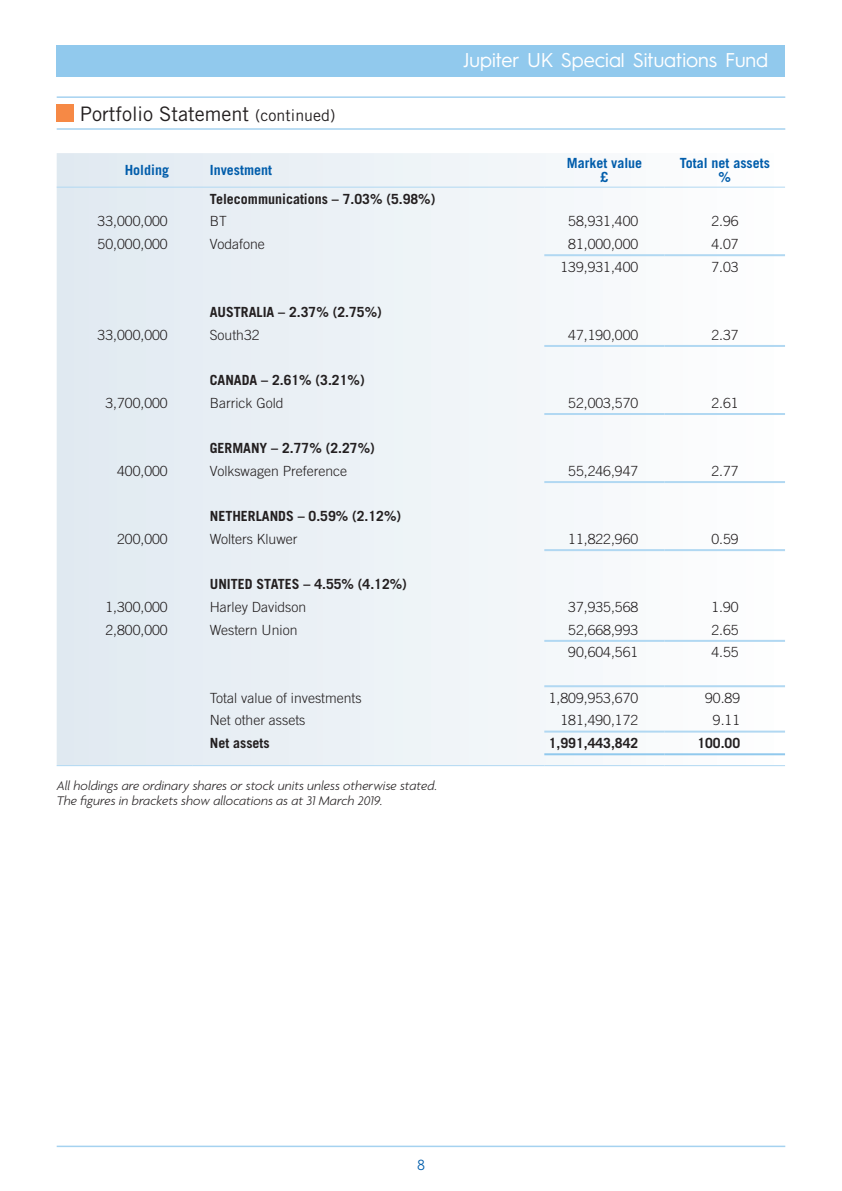
<style>
.page{position:relative;width:842px;height:1191px;background:#fff}
.page>*{position:absolute;margin:0;border:0;box-sizing:border-box;transform-origin:0 0}
.t1{font:20px "Hurme Geometric Sans 3";color:#fff}
.t2{font:20px "Trade Gothic LT Std";color:#231f20}
.t3{font:300 16px "Agenda";color:#015dab}
.t4{font:300 14px "Trade Gothic LT Std";color:#231f20}
.t5{font:700 14px "Trade Gothic LT Std";color:#231f20}
.t6{font:700 14px/14px "Trade Gothic LT Std";color:#015dab;text-align:center}
.t7{font:italic 300 13.6px/15px "Agenda";color:#231f20}
.s1{font-size:16px}
</style>
<div class="page">
<hr style="left:57px;top:1145px;width:728px;height:2px;background:#a5d2f0">
<div style="left:57px;top:45px;width:728px;height:32px;background:#91c9ed"></div>
<hr style="left:57px;top:96px;width:728px;height:2px;background:#a5d2f0">
<hr style="left:57px;top:128px;width:728px;height:2px;background:#a5d2f0">
<div style="left:57px;top:104px;width:17px;height:17px;background:#f68945"></div>
<svg style="left:57px;top:153px;width:728px;height:465px"></svg>
<hr style="left:57px;top:187px;width:136px;height:1px;background:#b1d8f2">
<hr style="left:193px;top:187px;width:351px;height:1px;background:#b1d8f2">
<hr style="left:544px;top:187px;width:121px;height:1px;background:#b1d8f2">
<hr style="left:665px;top:187px;width:120px;height:1px;background:#b1d8f2">
<hr style="left:57px;top:765px;width:136px;height:1px;background:#b1d8f2">
<hr style="left:193px;top:765px;width:351px;height:1px;background:#b1d8f2">
<hr style="left:544px;top:765px;width:121px;height:1px;background:#b1d8f2">
<hr style="left:665px;top:765px;width:120px;height:1px;background:#b1d8f2">
<hr style="left:544px;top:730px;width:121px;height:2px;background:#b1d8f2">
<hr style="left:665px;top:730px;width:120px;height:2px;background:#b1d8f2">
<hr style="left:544px;top:753px;width:121px;height:2px;background:#91c9ed">
<hr style="left:665px;top:753px;width:120px;height:2px;background:#91c9ed">
<hr style="left:544px;top:685px;width:121px;height:2px;background:#b1d8f2">
<hr style="left:665px;top:685px;width:120px;height:2px;background:#b1d8f2">
<hr style="left:544px;top:254px;width:121px;height:2px;background:#b1d8f2">
<hr style="left:665px;top:254px;width:120px;height:2px;background:#b1d8f2">
<hr style="left:544px;top:345px;width:121px;height:2px;background:#b1d8f2">
<hr style="left:665px;top:345px;width:120px;height:2px;background:#b1d8f2">
<hr style="left:544px;top:640px;width:121px;height:2px;background:#b1d8f2">
<hr style="left:665px;top:640px;width:120px;height:2px;background:#b1d8f2">
<hr style="left:544px;top:413px;width:121px;height:2px;background:#b1d8f2">
<hr style="left:665px;top:413px;width:120px;height:2px;background:#b1d8f2">
<hr style="left:544px;top:481px;width:121px;height:2px;background:#b1d8f2">
<hr style="left:665px;top:481px;width:120px;height:2px;background:#b1d8f2">
<hr style="left:544px;top:549px;width:121px;height:2px;background:#b1d8f2">
<hr style="left:665px;top:549px;width:120px;height:2px;background:#b1d8f2">
<h1 class="t2" style="left:80px;top:102px;width:257px">Portfolio Statement <span class="s1">(continued)</span></h1>
<h1 class="t1" style="left:463px;top:46px;width:306px">Jupiter UK Special Situations Fund</h1>
<p class="t6" style="left:125px;top:163px;width:46px">Holding</p>
<p class="t6" style="left:210px;top:163px;width:64px">Investment</p>
<p class="t6" style="left:567px;top:156px;width:77px">Market value £</p>
<p class="t6" style="left:680px;top:156px;width:92px">Total net assets %</p>
<p class="t5" style="left:210px;top:190px;width:227px">Telecommunications – 7.03% (5.98%)</p>
<p class="t4" style="left:98px;top:213px;width:72px">33,000,000</p>
<p class="t4" style="left:210px;top:213px;width:19px">BT</p>
<p class="t4" style="left:568px;top:213px;width:72px">58,931,400</p>
<p class="t4" style="left:711px;top:213px;width:29px">2.96</p>
<p class="t4" style="left:98px;top:236px;width:72px">50,000,000</p>
<p class="t4" style="left:210px;top:236px;width:56px">Vodafone</p>
<p class="t4" style="left:568px;top:236px;width:72px">81,000,000</p>
<p class="t4" style="left:711px;top:236px;width:29px">4.07</p>
<p class="t4" style="left:560px;top:258px;width:79px">139,931,400</p>
<p class="t4" style="left:711px;top:258px;width:29px">7.03</p>
<p class="t5" style="left:210px;top:303px;width:173px">AUSTRALIA – 2.37% (2.75%)</p>
<p class="t4" style="left:98px;top:326px;width:72px">33,000,000</p>
<p class="t4" style="left:210px;top:326px;width:51px">South32</p>
<p class="t4" style="left:568px;top:326px;width:72px">47,190,000</p>
<p class="t4" style="left:711px;top:326px;width:29px">2.37</p>
<p class="t5" style="left:210px;top:371px;width:156px">CANADA – 2.61% (3.21%)</p>
<p class="t4" style="left:105px;top:394px;width:64px">3,700,000</p>
<p class="t4" style="left:210px;top:394px;width:75px">Barrick Gold</p>
<p class="t4" style="left:568px;top:394px;width:72px">52,003,570</p>
<p class="t4" style="left:711px;top:394px;width:29px">2.61</p>
<p class="t5" style="left:210px;top:439px;width:166px">GERMANY – 2.77% (2.27%)</p>
<p class="t4" style="left:117px;top:462px;width:52px">400,000</p>
<p class="t4" style="left:210px;top:462px;width:139px">Volkswagen Preference</p>
<p class="t4" style="left:568px;top:462px;width:72px">55,246,947</p>
<p class="t4" style="left:711px;top:462px;width:29px">2.77</p>
<p class="t5" style="left:210px;top:507px;width:193px">NETHERLANDS – 0.59% (2.12%)</p>
<p class="t4" style="left:117px;top:530px;width:52px">200,000</p>
<p class="t4" style="left:210px;top:530px;width:89px">Wolters Kluwer</p>
<p class="t4" style="left:568px;top:530px;width:72px">11,822,960</p>
<p class="t4" style="left:711px;top:530px;width:29px">0.59</p>
<p class="t5" style="left:210px;top:575px;width:199px">UNITED STATES – 4.55% (4.12%)</p>
<p class="t4" style="left:105px;top:598px;width:64px">1,300,000</p>
<p class="t4" style="left:210px;top:598px;width:98px">Harley Davidson</p>
<p class="t4" style="left:568px;top:598px;width:72px">37,935,568</p>
<p class="t4" style="left:711px;top:598px;width:29px">1.90</p>
<p class="t4" style="left:105px;top:621px;width:64px">2,800,000</p>
<p class="t4" style="left:210px;top:621px;width:89px">Western Union</p>
<p class="t4" style="left:568px;top:621px;width:72px">52,668,993</p>
<p class="t4" style="left:711px;top:621px;width:29px">2.65</p>
<p class="t4" style="left:568px;top:644px;width:72px">90,604,561</p>
<p class="t4" style="left:711px;top:644px;width:29px">4.55</p>
<p class="t4" style="left:210px;top:689px;width:153px">Total value of investments</p>
<p class="t4" style="left:549px;top:689px;width:91px">1,809,953,670</p>
<p class="t4" style="left:705px;top:689px;width:37px">90.89</p>
<p class="t4" style="left:210px;top:712px;width:97px">Net other assets</p>
<p class="t4" style="left:560px;top:712px;width:79px">181,490,172</p>
<p class="t4" style="left:713px;top:712px;width:29px">9.11</p>
<p class="t5" style="left:210px;top:734px;width:61px">Net assets</p>
<p class="t5" style="left:549px;top:734px;width:91px">1,991,443,842</p>
<p class="t5" style="left:697px;top:734px;width:44px">100.00</p>
<p class="t7" style="left:57px;top:778px;width:382px">All holdings are ordinary shares or stock units unless otherwise stated.<br>The figures in brackets show allocations as at 31 March 2019.</p>
<p class="t3" style="left:417px;top:1156px;width:9px">8</p>
</div>
